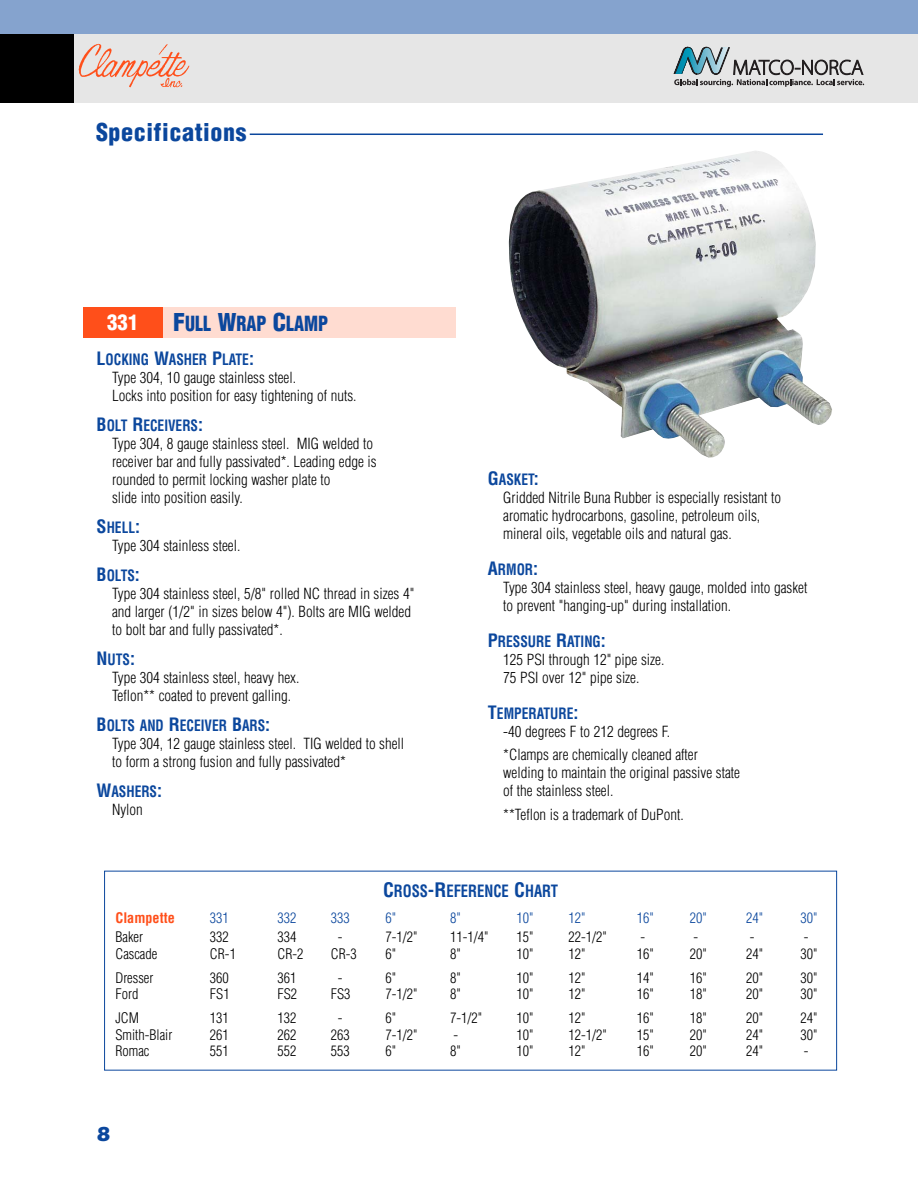
<style>
.page{position:relative;width:918px;height:1188px;background:#fff}
.page>*{position:absolute;margin:0;border:0;box-sizing:border-box;transform-origin:0 0}
.t1{font:900 condensed 24px "Helvetica";letter-spacing:.025em;color:#0b479d}
.t2{font:900 condensed 21px "Helvetica";color:#fff}
.t3{font:700 21px "Itc Eras";color:#0b479d}
.t4{font:900 condensed 20.4px "Helvetica";color:#0b479d;scale:.88 1}
.t5{font:700 condensed 16.65px "Helvetica";color:#0b479d;scale:.88 1}
.t6{font:700 condensed 15.3px "Helvetica";color:#0b479d;scale:.88 1}
.t7{font:300 condensed 15px/18px "Helvetica";color:#000}
.t8{font:300 condensed 14.25px "Helvetica";color:#000}
.t9{font:300 condensed 14.25px "Helvetica";color:#0b479d}
.t10{font:700 condensed 14.25px "Helvetica";color:#ff4f1a}
.s1{font-size:24px}
.s2{font-size:18px}
.s3{font-size:19.5px}
</style>
<div class="page">
<div style="left:0;top:32px;width:918px;height:71px;background:#e6e6e6"></div>
<svg style="left:673px;top:47px;width:191px;height:40px"></svg>
<img style="left:79px;top:43px;width:111px;height:45px">
<div style="left:0;top:34px;width:73px;height:69px;background:#000"></div>
<div style="left:0;top:0;width:918px;height:34px;background:#85a3ce"></div>
<hr style="left:250px;top:134px;width:573px;height:1px;background:#0b479d">
<div style="left:162px;top:307px;width:294px;height:31px;background:#ffdcd1"></div>
<div style="left:83px;top:307px;width:80px;height:30px;background:#ff4f1a"></div>
<img style="left:509px;top:151px;width:323px;height:307px">
<h1 class="t1" style="left:96px;top:123px;width:152px">Specifications</h1>
<h2 class="t2" style="left:107px;top:315px;width:33px">331</h2>
<h3 class="t4" style="left:173px;top:316px;width:178px"><span class="s1">F</span>ULL <span class="s1">W</span>RAP <span class="s1">C</span>LAMP</h3>
<p class="t6" style="left:97px;top:354px;width:180px"><span class="s2">L</span>OCKING <span class="s2">W</span>ASHER <span class="s2">P</span>LATE<span class="s2">:</span></p>
<p class="t7" style="left:112px;top:370px;width:246px">Type 304, 10 gauge stainless steel.<br>Locks into position for easy tightening of nuts.</p>
<p class="t6" style="left:97px;top:420px;width:122px"><span class="s2">B</span>OLT <span class="s2">R</span>ECEIVERS<span class="s2">:</span></p>
<p class="t7" style="left:112px;top:436px;width:266px">Type 304, 8 gauge stainless steel. MIG welded to receiver bar and fully passivated*. Leading edge is rounded to permit locking washer plate to<br>slide into position easily.</p>
<p class="t6" style="left:97px;top:522px;width:51px"><span class="s2">S</span>HELL<span class="s2">:</span></p>
<p class="t7" style="left:112px;top:538px;width:130px">Type 304 stainless steel.</p>
<p class="t6" style="left:97px;top:570px;width:51px"><span class="s2">B</span>OLTS<span class="s2">:</span></p>
<p class="t7" style="left:112px;top:586px;width:304px">Type 304 stainless steel, 5/8" rolled NC thread in sizes 4" and larger (1/2" in sizes below 4"). Bolts are MIG welded to bolt bar and fully passivated*.</p>
<p class="t6" style="left:97px;top:654px;width:45px"><span class="s2">N</span>UTS<span class="s2">:</span></p>
<p class="t7" style="left:112px;top:670px;width:189px">Type 304 stainless steel, heavy hex.<br>Teflon** coated to prevent galling.</p>
<p class="t6" style="left:97px;top:720px;width:199px"><span class="s2">B</span>OLTS AND <span class="s2">R</span>ECEIVER <span class="s2">B</span>ARS<span class="s2">:</span></p>
<p class="t7" style="left:112px;top:736px;width:294px">Type 304, 12 gauge stainless steel. TIG welded to shell to form a strong fusion and fully passivated*</p>
<p class="t6" style="left:97px;top:786px;width:76px"><span class="s2">W</span>ASHERS<span class="s2">:</span></p>
<p class="t7" style="left:112px;top:802px;width:32px">Nylon</p>
<p class="t6" style="left:488px;top:473px;width:59px"><span class="s2">G</span>ASKET<span class="s2">:</span></p>
<p class="t7" style="left:503px;top:490px;width:279px">Gridded Nitrile Buna Rubber is especially resistant to aromatic hydrocarbons, gasoline, petroleum oils, mineral oils, vegetable oils and natural gas.</p>
<p class="t6" style="left:488px;top:563px;width:59px"><span class="s2">A</span>RMOR<span class="s2">:</span></p>
<p class="t7" style="left:503px;top:580px;width:306px">Type 304 stainless steel, heavy gauge, molded into gasket to prevent "hanging-up" during installation.</p>
<p class="t6" style="left:488px;top:635px;width:136px"><span class="s2">P</span>RESSURE <span class="s2">R</span>ATING<span class="s2">:</span></p>
<p class="t7" style="left:503px;top:652px;width:163px">125 PSI through 12" pipe size.<br>75 PSI over 12" pipe size.</p>
<p class="t6" style="left:488px;top:707px;width:104px"><span class="s2">T</span>EMPERATURE<span class="s2">:</span></p>
<p class="t7" style="left:503px;top:721px;width:196px;line-height:23.4px">-40 degrees F to 212 degrees F. *Clamps are chemically cleaned after</p>
<p class="t7" style="left:503px;top:765px;width:238px">welding to maintain the original passive state of the stainless steel.</p>
<p class="t7" style="left:503px;top:807px;width:182px">**Teflon is a trademark of DuPont.</p>
<p class="t5" style="left:383px;top:884px;width:201px"><span class="s3">C</span>ROSS<span class="s3">-R</span>EFERENCE <span class="s3">C</span>HART</p>
<p class="t10" style="left:115px;top:912px;width:61px">Clampette</p>
<p class="t9" style="left:210px;top:912px;width:20px">331</p>
<p class="t9" style="left:277px;top:912px;width:20px">332</p>
<p class="t9" style="left:331px;top:912px;width:20px">333</p>
<p class="t9" style="left:385px;top:912px;width:12px">6"</p>
<p class="t9" style="left:450px;top:912px;width:12px">8"</p>
<p class="t9" style="left:516px;top:912px;width:19px">10"</p>
<p class="t9" style="left:568px;top:912px;width:19px">12"</p>
<p class="t9" style="left:637px;top:912px;width:19px">16"</p>
<p class="t9" style="left:690px;top:912px;width:19px">20"</p>
<p class="t9" style="left:746px;top:912px;width:19px">24"</p>
<p class="t9" style="left:800px;top:912px;width:19px">30"</p>
<p class="t8" style="left:115px;top:932px;width:29px">Baker</p>
<p class="t8" style="left:210px;top:932px;width:20px">332</p>
<p class="t8" style="left:277px;top:932px;width:20px">334</p>
<p class="t8" style="left:338px;top:932px;width:6px">-</p>
<p class="t8" style="left:385px;top:932px;width:34px">7-1/2"</p>
<p class="t8" style="left:450px;top:932px;width:40px">11-1/4"</p>
<p class="t8" style="left:516px;top:932px;width:19px">15"</p>
<p class="t8" style="left:568px;top:932px;width:40px">22-1/2"</p>
<p class="t8" style="left:640px;top:932px;width:6px">-</p>
<p class="t8" style="left:693px;top:932px;width:6px">-</p>
<p class="t8" style="left:750px;top:932px;width:6px">-</p>
<p class="t8" style="left:804px;top:932px;width:6px">-</p>
<p class="t8" style="left:115px;top:948px;width:43px">Cascade</p>
<p class="t8" style="left:210px;top:948px;width:28px">CR-1</p>
<p class="t8" style="left:277px;top:948px;width:28px">CR-2</p>
<p class="t8" style="left:331px;top:948px;width:28px">CR-3</p>
<p class="t8" style="left:385px;top:948px;width:12px">6"</p>
<p class="t8" style="left:450px;top:948px;width:12px">8"</p>
<p class="t8" style="left:516px;top:948px;width:19px">10"</p>
<p class="t8" style="left:568px;top:948px;width:19px">12"</p>
<p class="t8" style="left:637px;top:948px;width:19px">16"</p>
<p class="t8" style="left:690px;top:948px;width:19px">20"</p>
<p class="t8" style="left:746px;top:948px;width:19px">24"</p>
<p class="t8" style="left:800px;top:948px;width:19px">30"</p>
<p class="t8" style="left:115px;top:972px;width:40px">Dresser</p>
<p class="t8" style="left:210px;top:972px;width:20px">360</p>
<p class="t8" style="left:277px;top:972px;width:20px">361</p>
<p class="t8" style="left:338px;top:972px;width:6px">-</p>
<p class="t8" style="left:385px;top:972px;width:12px">6"</p>
<p class="t8" style="left:450px;top:972px;width:12px">8"</p>
<p class="t8" style="left:516px;top:972px;width:19px">10"</p>
<p class="t8" style="left:568px;top:972px;width:19px">12"</p>
<p class="t8" style="left:637px;top:972px;width:19px">14"</p>
<p class="t8" style="left:690px;top:972px;width:19px">16"</p>
<p class="t8" style="left:746px;top:972px;width:19px">20"</p>
<p class="t8" style="left:800px;top:972px;width:19px">30"</p>
<p class="t8" style="left:115px;top:989px;width:24px">Ford</p>
<p class="t8" style="left:210px;top:989px;width:21px">FS1</p>
<p class="t8" style="left:277px;top:989px;width:21px">FS2</p>
<p class="t8" style="left:331px;top:989px;width:21px">FS3</p>
<p class="t8" style="left:385px;top:989px;width:34px">7-1/2"</p>
<p class="t8" style="left:450px;top:989px;width:12px">8"</p>
<p class="t8" style="left:516px;top:989px;width:19px">10"</p>
<p class="t8" style="left:568px;top:989px;width:19px">12"</p>
<p class="t8" style="left:637px;top:989px;width:19px">16"</p>
<p class="t8" style="left:690px;top:989px;width:19px">18"</p>
<p class="t8" style="left:746px;top:989px;width:19px">20"</p>
<p class="t8" style="left:800px;top:989px;width:19px">30"</p>
<p class="t8" style="left:115px;top:1013px;width:25px">JCM</p>
<p class="t8" style="left:210px;top:1013px;width:20px">131</p>
<p class="t8" style="left:277px;top:1013px;width:20px">132</p>
<p class="t8" style="left:338px;top:1013px;width:6px">-</p>
<p class="t8" style="left:385px;top:1013px;width:12px">6"</p>
<p class="t8" style="left:450px;top:1013px;width:34px">7-1/2"</p>
<p class="t8" style="left:516px;top:1013px;width:19px">10"</p>
<p class="t8" style="left:568px;top:1013px;width:19px">12"</p>
<p class="t8" style="left:637px;top:1013px;width:19px">16"</p>
<p class="t8" style="left:690px;top:1013px;width:19px">18"</p>
<p class="t8" style="left:746px;top:1013px;width:19px">20"</p>
<p class="t8" style="left:800px;top:1013px;width:19px">24"</p>
<p class="t8" style="left:115px;top:1029px;width:58px">Smith-Blair</p>
<p class="t8" style="left:210px;top:1029px;width:20px">261</p>
<p class="t8" style="left:277px;top:1029px;width:20px">262</p>
<p class="t8" style="left:331px;top:1029px;width:20px">263</p>
<p class="t8" style="left:385px;top:1029px;width:34px">7-1/2"</p>
<p class="t8" style="left:454px;top:1029px;width:6px">-</p>
<p class="t8" style="left:516px;top:1029px;width:19px">10"</p>
<p class="t8" style="left:568px;top:1029px;width:40px">12-1/2"</p>
<p class="t8" style="left:637px;top:1029px;width:19px">15"</p>
<p class="t8" style="left:690px;top:1029px;width:19px">20"</p>
<p class="t8" style="left:746px;top:1029px;width:19px">24"</p>
<p class="t8" style="left:800px;top:1029px;width:19px">30"</p>
<p class="t8" style="left:115px;top:1046px;width:36px">Romac</p>
<p class="t8" style="left:210px;top:1046px;width:20px">551</p>
<p class="t8" style="left:277px;top:1046px;width:20px">552</p>
<p class="t8" style="left:331px;top:1046px;width:20px">553</p>
<p class="t8" style="left:385px;top:1046px;width:12px">6"</p>
<p class="t8" style="left:450px;top:1046px;width:12px">8"</p>
<p class="t8" style="left:516px;top:1046px;width:19px">10"</p>
<p class="t8" style="left:568px;top:1046px;width:19px">12"</p>
<p class="t8" style="left:637px;top:1046px;width:19px">16"</p>
<p class="t8" style="left:690px;top:1046px;width:19px">20"</p>
<p class="t8" style="left:746px;top:1046px;width:19px">24"</p>
<p class="t8" style="left:804px;top:1046px;width:6px">-</p>
<h2 class="t3" style="left:96px;top:1127px;width:16px">8</h2>
</div>
